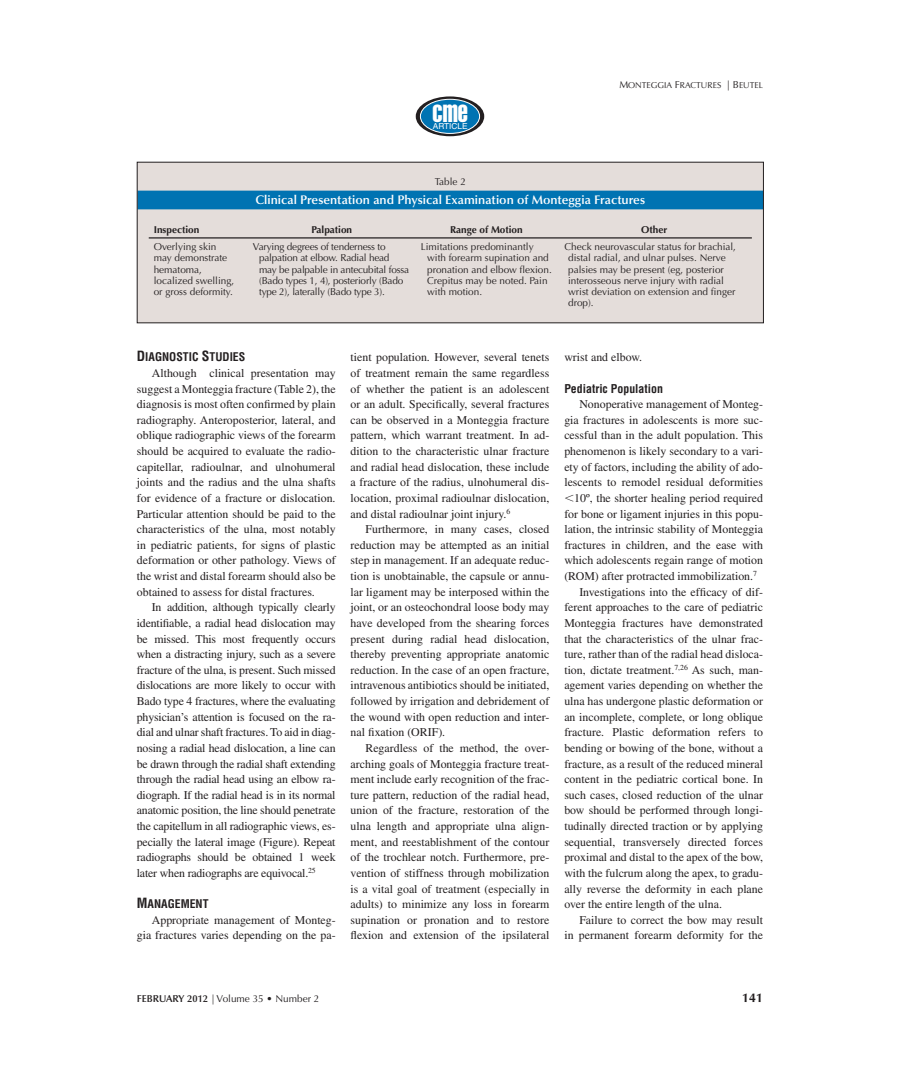
<style>
.page{position:relative;width:900px;height:1080px;background:#fff}
.page>*{position:absolute;margin:0;border:0;box-sizing:border-box;transform-origin:0 0}
.t1{font:30.25px "Helvetica Extra Compressed";color:#fff}
.t2{font:600 12.5px "Optima";color:#fff}
.t3{font:700 12.5px "Optima";color:#231f20}
.t4{font:11.88px/15.6px "Times";color:#231f20;text-align:justify}
.t5{font:700 condensed 11.88px "Helvetica";color:#231f20}
.t6{font:700 condensed 11.62px "Helvetica";color:#231f20}
.t7{font:10px/11.2px "Optima";color:#231f20}
.t8{font:10px/11.2px "Optima";letter-spacing:-.02em;color:#231f20}
.t9{font:700 10px "Optima";color:#231f20}
.t10{font:8.5px "Optima";color:#231f20}
.t11{font:8.25px "Helvetica";color:#fff}
.s1{font-size:10px}
.s2{font-size:13.75px}
.s3{font-family:"Universal Greekwith Math Pi"}
.s4{font-weight:600}
</style>
<div class="page">
<svg style="left:416px;top:96px;width:68px;height:40px"></svg>
<div style="left:420px;top:99px;width:60px;height:34px;background:#0073b2;border-radius:50%"></div>
<div style="left:420px;top:99px;width:60px;height:35px;border:1px solid #fff;border-radius:50%"></div>
<div style="left:137px;top:162px;width:626px;height:161px;background:#e4ddda"></div>
<div style="left:138px;top:191px;width:625px;height:18px;background:#0073b2"></div>
<hr style="left:149px;top:237px;width:603px;height:2px;background:#231f20">
<div style="left:137px;top:162px;width:627px;height:161px;border:1px solid #231f20"></div>
<h1 class="t1" style="left:433px;top:100px;width:37px">cme</h1>
<p class="t11" style="left:433px;top:123px;width:36px">ARTICLE</p>
<p class="t10" style="left:619px;top:82px;width:145px"><span class="s1">M</span>ONTEGGIA <span class="s1">F</span>RACTURES <span class="s1">| B</span>EUTEL</p>
<p class="t7" style="left:435px;top:177px;width:33px">Table 2</p>
<p class="t2" style="left:256px;top:195px;width:391px">Clinical Presentation and Physical Examination of Monteggia Fractures</p>
<p class="t9" style="left:154px;top:225px;width:47px">Inspection</p>
<p class="t9" style="left:312px;top:225px;width:42px">Palpation</p>
<p class="t9" style="left:450px;top:225px;width:74px">Range of Motion</p>
<p class="t9" style="left:641px;top:225px;width:28px">Other</p>
<p class="t7" style="left:154px;top:242px;width:82px">Overlying skin may demonstrate hematoma, localized swelling, or gross deformity.</p>
<p class="t8" style="left:259px;top:242px;width:151px;text-indent:-6px">Varying degrees of tenderness to palpation at elbow. Radial head may be palpable in antecubital fossa (Bado types 1, 4), posteriorly (Bado type 2), laterally (Bado type 3).</p>
<p class="t7" style="left:427px;top:242px;width:126px;text-indent:-6px">Limitations predominantly with forearm supination and pronation and elbow flexion.<br>Crepitus may be noted. Pain with motion.</p>
<p class="t7" style="left:568px;top:242px;width:169px;text-indent:-3px">Check neurovascular status for brachial, distal radial, and ulnar pulses. Nerve palsies may be present (eg, posterior interosseous nerve injury with radial wrist deviation on extension and finger drop).</p>
<p class="t6" style="left:137px;top:353px;width:110px"><span class="s2">D</span>IAGNOSTIC <span class="s2">S</span>TUDIES</p>
<p class="t4" style="left:137px;top:366px;width:200px;text-indent:15px">Although clinical presentation may suggest a Monteggia fracture (Table 2), the diagnosis is most often confirmed by plain radiography. Anteroposterior, lateral, and oblique radiographic views of the forearm should be acquired to evaluate the radio&shy;capitellar, radioulnar, and ulnohumeral joints and the radius and the ulna shafts for evidence of a fracture or dislocation.<br>Particular attention should be paid to the characteristics of the ulna, most notably in pediatric patients, for signs of plastic deformation or other pathology. Views of the wrist and distal forearm should also be obtained to assess for distal fractures.</p>
<p class="t4" style="left:137px;top:601px;width:200px;text-indent:15px">In addition, although typically clearly identifiable, a radial head dislocation may be missed. This most frequently occurs when a distracting injury, such as a severe fracture of the ulna, is present. Such missed dislocations are more likely to occur with Bado type 4 fractures, where the evaluating physician’s attention is focused on the ra&shy;dial and ulnar shaft fractures. To aid in diag&shy;nosing a radial head dislocation, a line can be drawn through the radial shaft extending through the radial head using an elbow ra&shy;diograph. If the radial head is in its normal anatomic position, the line should penetrate the capitellum in all radiographic views, es&shy;pecially the lateral image (Figure). Repeat radiographs should be obtained 1 week later when radiographs are equivocal.<sup>25</sup></p>
<p class="t6" style="left:137px;top:899px;width:73px"><span class="s2">M</span>ANAGEMENT</p>
<p class="t4" style="left:137px;top:913px;width:200px;text-align:right">Appropriate management of Monteg&shy;gia fractures varies depending on the pa-</p>
<p class="t4" style="left:351px;top:351px;width:200px">tient population. However, several tenets of treatment remain the same regardless of whether the patient is an adolescent or an adult. Specifically, several fractures can be observed in a Monteggia fracture pattern, which warrant treatment. In ad&shy;dition to the characteristic ulnar fracture and radial head dislocation, these include a fracture of the radius, ulnohumeral dis&shy;location, proximal radioulnar dislocation, and distal radioulnar joint injury.<sup>6</sup></p>
<p class="t4" style="left:351px;top:522px;width:200px;text-indent:15px">Furthermore, in many cases, closed reduction may be attempted as an initial step in management. If an adequate reduc&shy;tion is unobtainable, the capsule or annu&shy;lar ligament may be interposed within the joint, or an osteochondral loose body may have developed from the shearing forces present during radial head dislocation, thereby preventing appropriate anatomic reduction. In the case of an open fracture, intravenous antibiotics should be initiated, followed by irrigation and debridement of the wound with open reduction and inter&shy;nal fixation (ORIF).</p>
<p class="t4" style="left:351px;top:741px;width:200px;text-indent:15px">Regardless of the method, the over&shy;arching goals of Monteggia fracture treat&shy;ment include early recognition of the frac&shy;ture pattern, reduction of the radial head, union of the fracture, restoration of the ulna length and appropriate ulna align&shy;ment, and reestablishment of the contour of the trochlear notch. Furthermore, pre&shy;vention of stiffness through mobilization is a vital goal of treatment (especially in adults) to minimize any loss in forearm supination or pronation and to restore flexion and extension of the ipsilateral</p>
<p class="t4" style="left:564px;top:351px;width:79px">wrist and elbow.</p>
<p class="t5" style="left:564px;top:384px;width:100px">Pediatric Population</p>
<p class="t4" style="left:579px;top:397px;width:185px">Nonoperative management of Monteg-</p>
<p class="t4" style="left:564px;top:413px;width:200px">gia fractures in adolescents is more suc-</p>
<p class="t4" style="left:564px;top:429px;width:200px">cessful than in the adult population. This</p>
<p class="t4" style="left:564px;top:444px;width:200px">phenomenon is likely secondary to a vari-</p>
<p class="t4" style="left:564px;top:460px;width:200px">ety of factors, including the ability of ado-</p>
<p class="t4" style="left:564px;top:476px;width:200px">lescents to remodel residual deformities</p>
<p class="t4" style="left:564px;top:491px;width:200px"><span class="s3">-</span>10º, the shorter healing period required</p>
<p class="t4" style="left:564px;top:507px;width:200px">for bone or ligament injuries in this popu-</p>
<p class="t4" style="left:564px;top:522px;width:200px">lation, the intrinsic stability of Monteggia</p>
<p class="t4" style="left:564px;top:538px;width:200px">fractures in children, and the ease with</p>
<p class="t4" style="left:564px;top:554px;width:200px">which adolescents regain range of motion</p>
<p class="t4" style="left:564px;top:569px;width:194px">(ROM) after protracted immobilization.<sup>7</sup></p>
<p class="t4" style="left:579px;top:585px;width:185px">Investigations into the efficacy of dif-</p>
<p class="t4" style="left:564px;top:601px;width:200px">ferent approaches to the care of pediatric</p>
<p class="t4" style="left:564px;top:616px;width:200px">Monteggia fractures have demonstrated</p>
<p class="t4" style="left:564px;top:632px;width:200px">that the characteristics of the ulnar frac-</p>
<p class="t4" style="left:564px;top:647px;width:200px">ture, rather than of the radial head disloca-</p>
<p class="t4" style="left:564px;top:663px;width:200px">tion, dictate treatment.<sup>7,26</sup> As such, man-</p>
<p class="t4" style="left:564px;top:679px;width:200px">agement varies depending on whether the</p>
<p class="t4" style="left:564px;top:694px;width:200px">ulna has undergone plastic deformation or</p>
<p class="t4" style="left:564px;top:710px;width:200px">an incomplete, complete, or long oblique</p>
<p class="t4" style="left:564px;top:726px;width:200px">fracture. Plastic deformation refers to</p>
<p class="t4" style="left:564px;top:741px;width:200px">bending or bowing of the bone, without a</p>
<p class="t4" style="left:564px;top:757px;width:200px">fracture, as a result of the reduced mineral</p>
<p class="t4" style="left:564px;top:772px;width:200px">content in the pediatric cortical bone. In</p>
<p class="t4" style="left:564px;top:788px;width:200px">such cases, closed reduction of the ulnar</p>
<p class="t4" style="left:564px;top:804px;width:200px">bow should be performed through longi-</p>
<p class="t4" style="left:564px;top:819px;width:200px">tudinally directed traction or by applying</p>
<p class="t4" style="left:564px;top:835px;width:200px">sequential, transversely directed forces</p>
<p class="t4" style="left:564px;top:851px;width:200px">proximal and distal to the apex of the bow,</p>
<p class="t4" style="left:564px;top:866px;width:200px">with the fulcrum along the apex, to gradu-</p>
<p class="t4" style="left:564px;top:882px;width:200px">ally reverse the deformity in each plane</p>
<p class="t4" style="left:564px;top:897px;width:159px">over the entire length of the ulna.</p>
<p class="t4" style="left:579px;top:913px;width:185px">Failure to correct the bow may result</p>
<p class="t4" style="left:564px;top:929px;width:200px">in permanent forearm deformity for the</p>
<p class="t7" style="left:137px;top:994px;width:184px"><span class="s4">FEBRUARY 2012</span> | Volume 35 • Number 2</p>
<p class="t3" style="left:742px;top:993px;width:22px">141</p>
</div>
